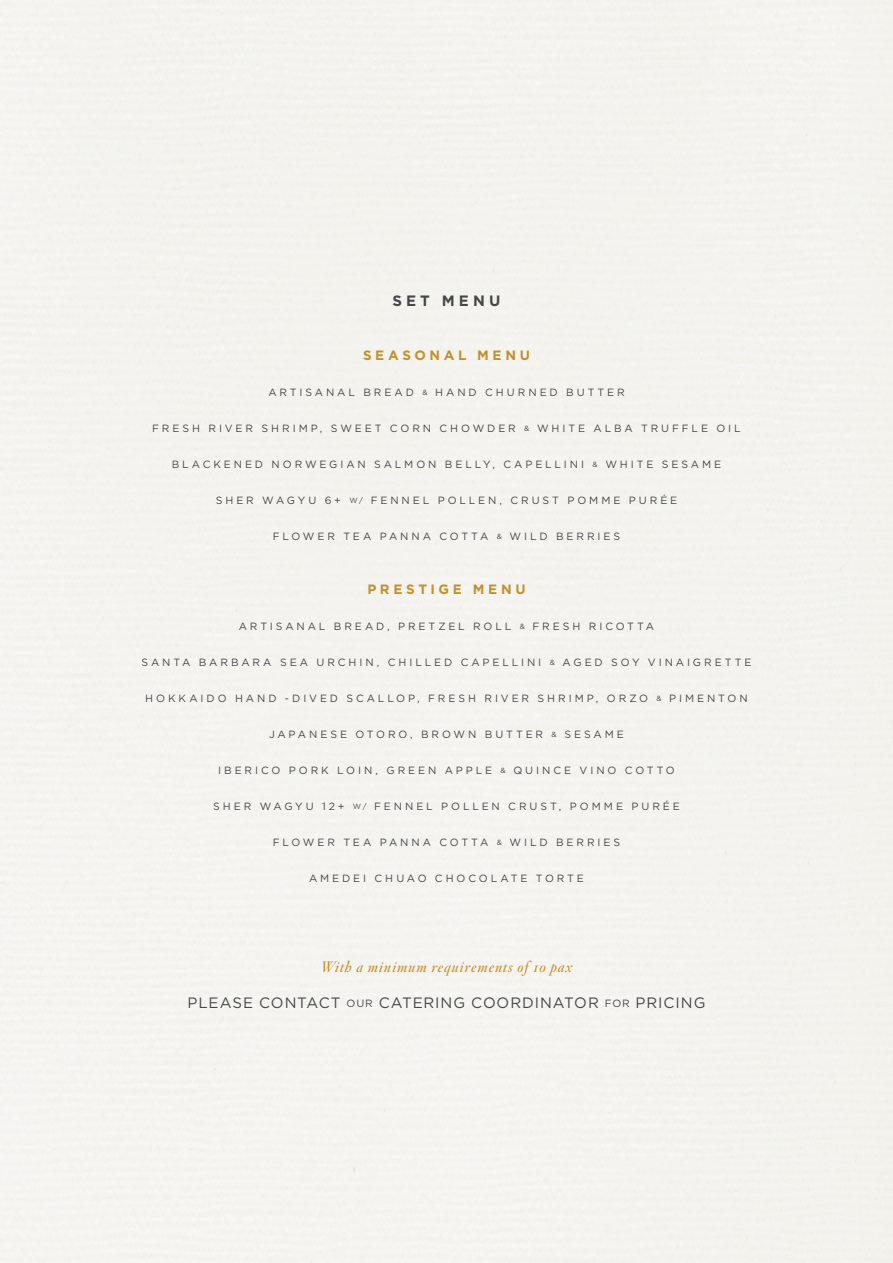
<style>
.page{position:relative;width:893px;height:1263px;background:#fff}
.page>*{position:absolute;margin:0;border:0;box-sizing:border-box;transform-origin:0 0}
.t1{font:15px "Gotham HTF";letter-spacing:.06em;color:#464748}
.t2{font:italic 15px "Hoefler Titling HTF Sm";letter-spacing:.055em;color:#c2912c}
.t3{font:700 15px "Gotham HTF";letter-spacing:.27em;color:#464748}
.t4{font:700 13.5px "Gotham HTF";letter-spacing:.27em;color:#c2912c}
.t5{font:10.5px "Gotham HTF";letter-spacing:.275em;color:#464748}
.s1{font-size:7.5px}
.s2{font-size:10.5px}
</style>
<div class="page">
<p class="t3" style="left:393px;top:292px;width:109px">SET MENU</p>
<p class="t4" style="left:363px;top:347px;width:168px">SEASONAL MENU</p>
<p class="t5" style="left:268px;top:386px;width:358px">ARTISANAL BREAD <span class="s1">&amp;</span> HAND CHURNED BUTTER</p>
<p class="t5" style="left:152px;top:422px;width:590px">FRESH RIVER SHRIMP, SWEET CORN CHOWDER <span class="s1">&amp;</span> WHITE ALBA TRUFFLE OIL</p>
<p class="t5" style="left:172px;top:458px;width:551px">BLACKENED NORWEGIAN SALMON BELLY, CAPELLINI <span class="s1">&amp;</span> WHITE SESAME</p>
<p class="t5" style="left:216px;top:494px;width:463px">SHER WAGYU 6+ <span class="s1">W/</span> FENNEL POLLEN, CRUST POMME PURÉE</p>
<p class="t5" style="left:273px;top:530px;width:349px">FLOWER TEA PANNA COTTA <span class="s1">&amp;</span> WILD BERRIES</p>
<p class="t4" style="left:367px;top:581px;width:160px">PRESTIGE MENU</p>
<p class="t5" style="left:239px;top:620px;width:417px">ARTISANAL BREAD, PRETZEL ROLL <span class="s1">&amp;</span> FRESH RICOTTA</p>
<p class="t5" style="left:142px;top:656px;width:611px">SANTA BARBARA SEA URCHIN, CHILLED CAPELLINI <span class="s1">&amp;</span> AGED SOY VINAIGRETTE</p>
<p class="t5" style="left:145px;top:692px;width:604px">HOKKAIDO HAND -DIVED SCALLOP, FRESH RIVER SHRIMP, ORZO <span class="s1">&amp;</span> PIMENTON</p>
<p class="t5" style="left:269px;top:728px;width:356px">JAPANESE OTORO, BROWN BUTTER <span class="s1">&amp;</span> SESAME</p>
<p class="t5" style="left:218px;top:764px;width:458px">IBERICO PORK LOIN, GREEN APPLE <span class="s1">&amp;</span> QUINCE VINO COTTO</p>
<p class="t5" style="left:213px;top:800px;width:468px">SHER WAGYU 12+ <span class="s1">W/</span> FENNEL POLLEN CRUST, POMME PURÉE</p>
<p class="t5" style="left:273px;top:836px;width:349px">FLOWER TEA PANNA COTTA <span class="s1">&amp;</span> WILD BERRIES</p>
<p class="t5" style="left:309px;top:872px;width:276px">AMEDEI CHUAO CHOCOLATE TORTE</p>
<p class="t2" style="left:321px;top:957px;width:253px">With a minimum requirements of 10 pax</p>
<p class="t1" style="left:188px;top:994px;width:519px">PLEASE CONTACT <span class="s2">OUR</span> CATERING COORDINATOR <span class="s2">FOR</span> PRICING</p>
</div>
